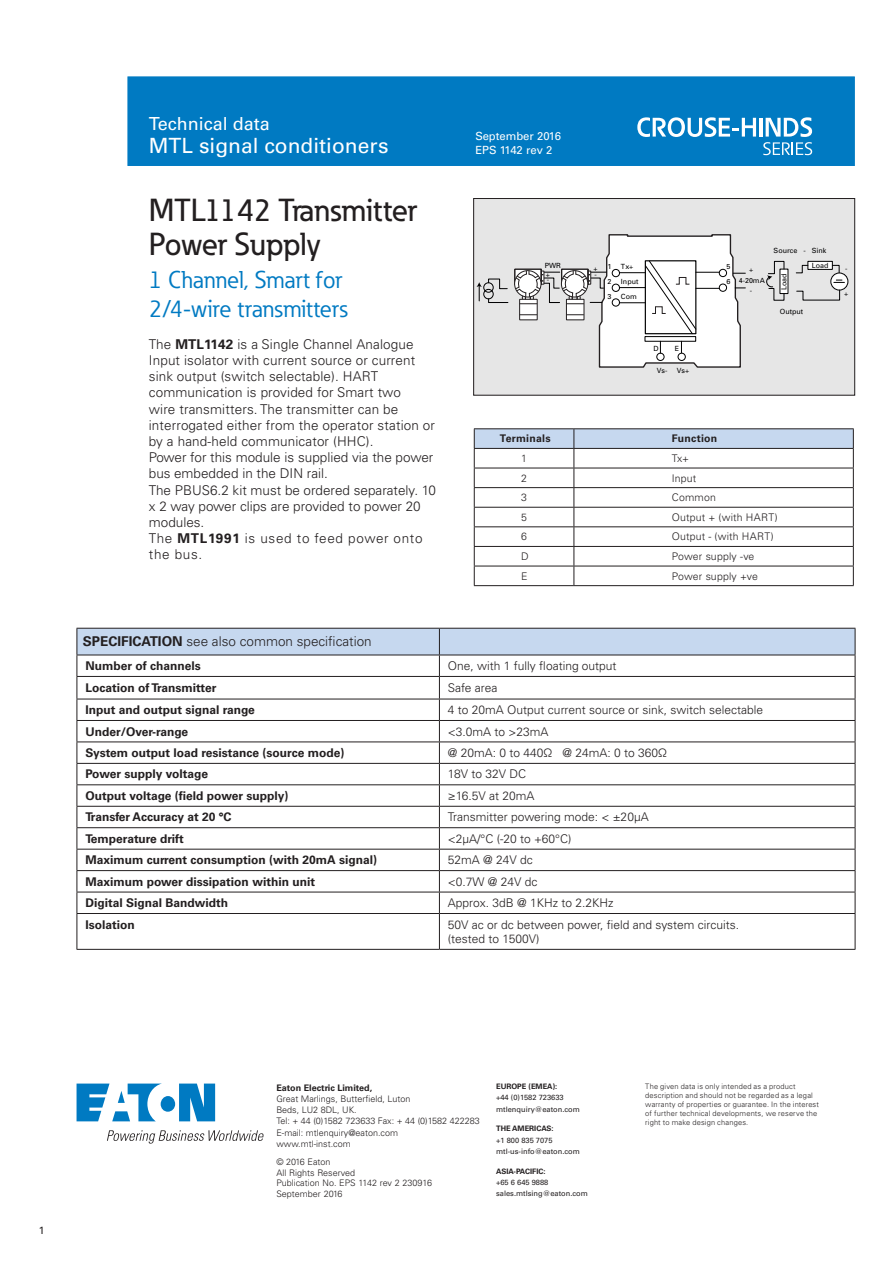
<style>
.page{position:relative;width:893px;height:1263px;background:#fff}
.page>*{position:absolute;margin:0;border:0;box-sizing:border-box;transform-origin:0 0}
.t1{font:500 31.5px/34.5px "Eaton";letter-spacing:-.01em;color:#231f20}
.t2{font:24px/28.5px "Eaton";color:#007ac2}
.t3{font:21px "Univers LT Pro 55 Roman";color:#fff}
.t4{font:18px "Univers LT Pro 55 Roman";color:#fff}
.t5{font:300 13.5px/16.2px "Univers LT Pro 45";letter-spacing:.01em;color:#231f20}
.t6{font:700 12px "Univers LT Pro 65";color:#231f20}
.t7{font:300 12px/14.4px "Univers LT Pro 45";color:#231f20}
.t8{font:11.25px/14.2px "Univers LT Pro 55 Roman";color:#fff}
.t9{font:300 10.5px "Univers LT Pro 45";letter-spacing:.015em;color:#231f20}
.t10{font:700 10.5px "Univers LT Pro 65";letter-spacing:.025em;color:#231f20}
.t11{font:10.5px "Univers LT Pro 55 Roman";color:#231f20}
.t12{font:300 9px/11.2px "Univers LT Pro 45";color:#231f20}
.t13{font:700 9px "Univers LT Pro 65";color:#231f20}
.t14{font:300 7.5px/9px "Univers LT Pro 45";letter-spacing:.02em;color:#231f20}
.t15{font:7.5px/11.2px "Univers LT Pro 55 Roman";color:#231f20}
.t16{font:700 7.5px "Univers LT Pro 65";color:#231f20}
.t17{font:7.2px/14.9px "Univers";color:#000001}
.s1{font-family:"Univers LT Pro 65";font-weight:700}
</style>
<div class="page">
<div style="left:128px;top:77px;width:727px;height:89px;background:#007ac2"></div>
<svg style="left:637px;top:117px;width:119px;height:20px"></svg>
<hr style="left:759px;top:118px;width:3px;height:19px;background:#fff">
<svg style="left:763px;top:117px;width:49px;height:38px"></svg>
<svg style="left:77px;top:1083px;width:138px;height:38px"></svg>
<svg style="left:107px;top:1130px;width:157px;height:13px"></svg>
<hr style="left:474px;top:428px;width:100px;height:1px;background:#231f20">
<hr style="left:574px;top:428px;width:280px;height:1px;background:#231f20">
<svg style="left:474px;top:429px;width:380px;height:156px"></svg>
<hr style="left:474px;top:585px;width:100px;height:1px;background:#231f20">
<hr style="left:574px;top:585px;width:280px;height:1px;background:#231f20">
<div style="left:474px;top:198px;width:381px;height:197px;background:#e6e6e6"></div>
<div style="left:780px;top:269px;width:8px;height:25px;background:#fff"></div>
<div style="left:808px;top:261px;width:24px;height:8px;background:#fff"></div>
<div style="left:807px;top:261px;width:26px;height:9px;border:1px solid #000001"></div>
<svg style="left:766px;top:261px;width:18px;height:40px"></svg>
<svg style="left:796px;top:265px;width:12px;height:8px"></svg>
<svg style="left:832px;top:265px;width:8px;height:8px"></svg>
<svg style="left:831px;top:273px;width:17px;height:17px"></svg>
<div style="left:830px;top:273px;width:18px;height:17px;border:1px solid #000001;border-radius:50%"></div>
<svg style="left:796px;top:289px;width:44px;height:12px"></svg>
<svg style="left:834px;top:280px;width:10px;height:3px"></svg>
<div style="left:483px;top:282px;width:10px;height:10px;border:1px solid #000001;border-radius:50%"></div>
<div style="left:483px;top:289px;width:10px;height:10px;border:1px solid #000001;border-radius:50%"></div>
<svg style="left:488px;top:278px;width:20px;height:11px"></svg>
<svg style="left:488px;top:298px;width:20px;height:5px"></svg>
<svg style="left:476px;top:282px;width:6px;height:19px"></svg>
<svg style="left:514px;top:234px;width:231px;height:134px"></svg>
<div style="left:473px;top:198px;width:382px;height:198px;border:1px solid #231f20"></div>
<svg style="left:77px;top:628px;width:779px;height:285px"></svg>
<hr style="left:77px;top:913px;width:362px;height:1px;background:#231f20">
<hr style="left:77px;top:914px;width:1px;height:35px;background:#231f20">
<hr style="left:439px;top:913px;width:416px;height:1px;background:#231f20">
<hr style="left:439px;top:914px;width:1px;height:35px;background:#231f20">
<hr style="left:855px;top:914px;width:1px;height:35px;background:#231f20">
<hr style="left:77px;top:949px;width:362px;height:1px;background:#231f20">
<hr style="left:439px;top:949px;width:416px;height:1px;background:#231f20">
<h3 class="t4" style="left:149px;top:113px;width:122px">Technical data</h3>
<h3 class="t3" style="left:149px;top:133px;width:241px">MTL signal conditioners</h3>
<h1 class="t1" style="left:149px;top:192px;width:270px">MTL1142 Transmitter<br>Power Supply</h1>
<h2 class="t2" style="left:149px;top:266px;width:200px">1 Channel, Smart for<br>2/4-wire transmitters</h2>
<p class="t5" style="left:149px;top:336px;width:289px">The <span class="s1">MTL1142</span> is a Single Channel Analogue Input isolator with current source or current sink output (switch selectable). HART communication is provided for Smart two<br>wire transmitters. The transmitter can be interrogated either from the operator station or by a hand-held communicator (HHC).<br>Power for this module is supplied via the power bus embedded in the DIN rail.<br>The PBUS6.2 kit must be ordered separately. 10 x 2 way power clips are provided to power 20 modules.<br>The <span class="s1">MTL1991</span> is used to feed power onto the bus.</p>
<p class="t8" style="left:475px;top:129px;width:87px">September 2016<br>EPS 1142 rev 2</p>
<p class="t17" style="left:545px;top:261px;width:18px;line-height:8.9px">PWR +</p>
<p class="t17" style="left:547px;top:272px;width:4px">-</p>
<p class="t17" style="left:774px;top:243px;width:54px">Source - Sink</p>
<p class="t17" style="left:621px;top:259px;width:19px">Tx+<br>Input<br>Com</p>
<p class="t17" style="left:607px;top:259px;width:5px;text-align:justify">1<br>2<br>3</p>
<p class="t17" style="left:727px;top:259px;width:5px">5<br>6</p>
<p class="t17" style="left:594px;top:266px;width:6px;line-height:5.6px">+ -</p>
<p class="t17" style="left:749px;top:262px;width:6px">+</p>
<p class="t17" style="left:750px;top:283px;width:4px">-</p>
<p class="t17" style="left:739px;top:273px;width:28px">4-20mA</p>
<p class="t17" style="left:776px;top:290px;width:18px;rotate:-90deg">Load</p>
<p class="t17" style="left:812px;top:258px;width:18px">Load</p>
<p class="t17" style="left:845px;top:261px;width:4px">-</p>
<p class="t17" style="left:844px;top:286px;width:6px">+</p>
<p class="t17" style="left:780px;top:303px;width:25px">Output</p>
<p class="t17" style="left:654px;top:340px;width:7px">D</p>
<p class="t17" style="left:675px;top:340px;width:6px">E</p>
<p class="t17" style="left:657px;top:362px;width:12px">Vs-</p>
<p class="t17" style="left:677px;top:362px;width:14px">Vs+</p>
<p class="t10" style="left:500px;top:432px;width:52px">Terminals</p>
<p class="t10" style="left:672px;top:432px;width:47px">Function</p>
<p class="t9" style="left:521px;top:452px;width:7px">1</p>
<p class="t9" style="left:672px;top:452px;width:19px">Tx+</p>
<p class="t9" style="left:521px;top:471px;width:7px">2</p>
<p class="t9" style="left:672px;top:471px;width:26px">Input</p>
<p class="t9" style="left:521px;top:491px;width:7px">3</p>
<p class="t9" style="left:672px;top:491px;width:46px">Common</p>
<p class="t9" style="left:521px;top:511px;width:7px">5</p>
<p class="t9" style="left:672px;top:511px;width:108px">Output + (with HART)</p>
<p class="t9" style="left:521px;top:530px;width:7px">6</p>
<p class="t9" style="left:672px;top:530px;width:104px">Output - (with HART)</p>
<p class="t9" style="left:521px;top:550px;width:9px">D</p>
<p class="t9" style="left:672px;top:550px;width:84px">Power supply -ve</p>
<p class="t9" style="left:521px;top:569px;width:8px">E</p>
<p class="t9" style="left:672px;top:569px;width:88px">Power supply +ve</p>
<p class="t5" style="left:83px;top:634px;width:290px"><span class="s1">SPECIFICATION</span> see also common specification</p>
<p class="t6" style="left:85px;top:659px;width:117px">Number of channels</p>
<p class="t7" style="left:448px;top:659px;width:170px">One, with 1 fully floating output</p>
<p class="t6" style="left:85px;top:680px;width:132px">Location of Transmitter</p>
<p class="t7" style="left:448px;top:680px;width:51px">Safe area</p>
<p class="t6" style="left:85px;top:703px;width:171px">Input and output signal range</p>
<p class="t7" style="left:448px;top:703px;width:317px">4 to 20mA Output current source or sink, switch selectable</p>
<p class="t6" style="left:85px;top:724px;width:104px">Under/Over-range</p>
<p class="t7" style="left:448px;top:724px;width:102px">&lt;3.0mA to &gt;23mA</p>
<p class="t6" style="left:85px;top:746px;width:260px">System output load resistance (source mode)</p>
<p class="t7" style="left:448px;top:745px;width:221px">@ 20mA: 0 to 440Ω @ 24mA: 0 to 360Ω</p>
<p class="t6" style="left:85px;top:767px;width:124px">Power supply voltage</p>
<p class="t7" style="left:448px;top:767px;width:80px">18V to 32V DC</p>
<p class="t6" style="left:85px;top:788px;width:205px">Output voltage (field power supply)</p>
<p class="t7" style="left:448px;top:788px;width:88px">≥16.5V at 20mA</p>
<p class="t6" style="left:85px;top:810px;width:148px">Transfer Accuracy at 20 °C</p>
<p class="t7" style="left:448px;top:810px;width:202px">Transmitter powering mode: &lt; ±20μA</p>
<p class="t6" style="left:85px;top:831px;width:100px">Temperature drift</p>
<p class="t7" style="left:448px;top:831px;width:125px">&lt;2μA/°C (-20 to +60°C)</p>
<p class="t6" style="left:85px;top:853px;width:293px">Maximum current consumption (with 20mA signal)</p>
<p class="t7" style="left:448px;top:853px;width:86px">52mA @ 24V dc</p>
<p class="t6" style="left:85px;top:874px;width:231px">Maximum power dissipation within unit</p>
<p class="t7" style="left:448px;top:874px;width:91px">&lt;0.7W @ 24V dc</p>
<p class="t6" style="left:85px;top:896px;width:144px">Digital Signal Bandwidth</p>
<p class="t7" style="left:448px;top:896px;width:167px">Approx. 3dB @ 1KHz to 2.2KHz</p>
<p class="t6" style="left:85px;top:917px;width:51px">Isolation</p>
<p class="t7" style="left:448px;top:917px;width:293px">50V ac or dc between power, field and system circuits. (tested to 1500V)</p>
<p class="t11" style="left:39px;top:1224px;width:7px">1</p>
<p class="t13" style="left:276px;top:1082px;width:97px">Eaton Electric Limited,</p>
<p class="t12" style="left:276px;top:1093px;width:205px">Great Marlings, Butterfield, Luton<br>Beds, LU2 8DL, UK.<br>Tel: + 44 (0)1582 723633 Fax: + 44 (0)1582 422283<br>E-mail: mtlenquiry@eaton.com<br>www.mtl-inst.com</p>
<p class="t12" style="left:276px;top:1156px;width:157px;line-height:10.8px">© 2016 Eaton<br>All Rights Reserved<br>Publication No. EPS 1142 rev 2 230916<br>September 2016</p>
<p class="t16" style="left:496px;top:1082px;width:63px">EUROPE (EMEA):</p>
<p class="t15" style="left:496px;top:1092px;width:85px">+44 (0)1582 723633 mtlenquiry@eaton.com</p>
<p class="t16" style="left:496px;top:1124px;width:59px">THE AMERICAS:</p>
<p class="t15" style="left:496px;top:1134px;width:85px">+1 800 835 7075 mtl-us-info@eaton.com</p>
<p class="t16" style="left:496px;top:1166px;width:51px">ASIA-PACIFIC:</p>
<p class="t15" style="left:496px;top:1176px;width:93px">+65 6 645 9888 sales.mtlsing@eaton.com</p>
<p class="t14" style="left:645px;top:1082px;width:175px">The given data is only intended as a product description and should not be regarded as a legal warranty of properties or guarantee. In the interest of further technical developments, we reserve the right to make design changes.</p>
</div>
